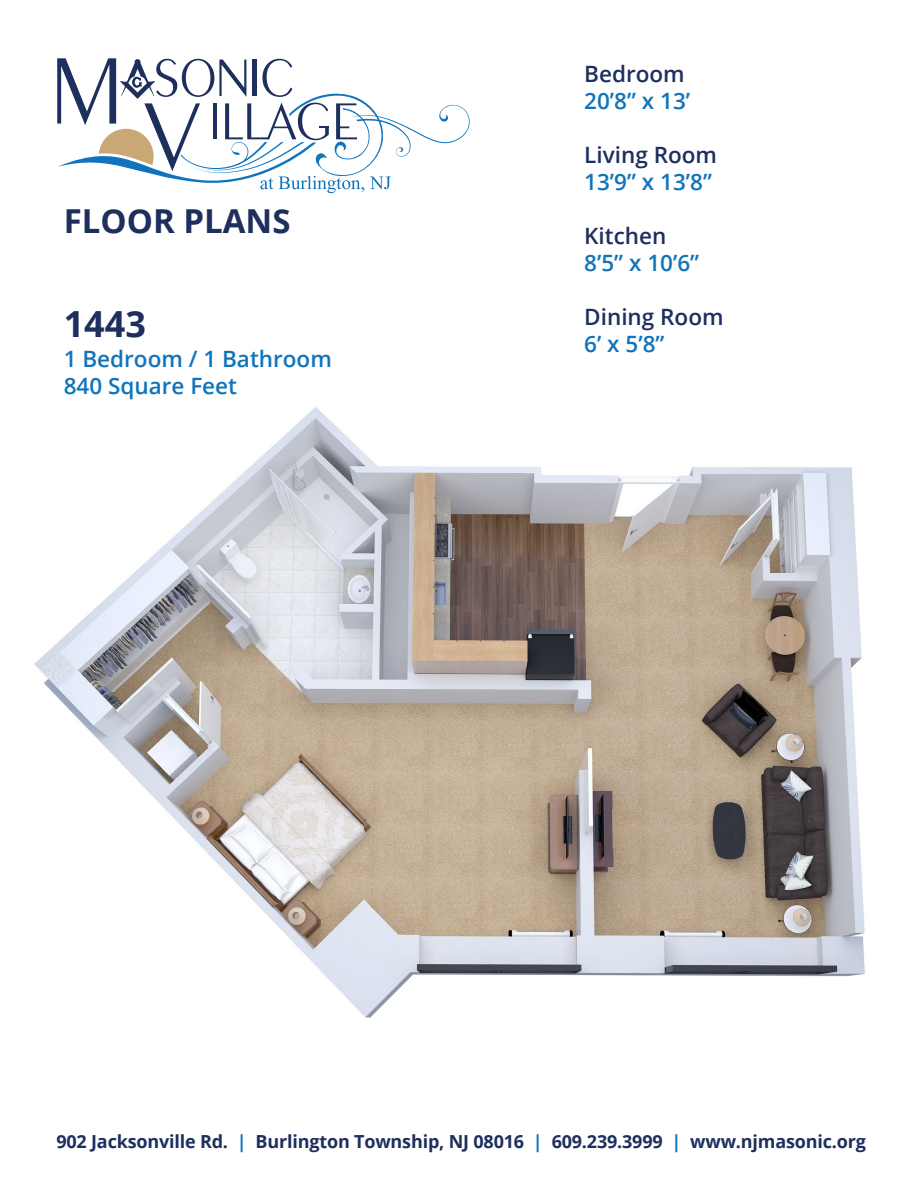
<style>
.page{position:relative;width:918px;height:1188px;background:#fff}
.page>*{position:absolute;margin:0;border:0;box-sizing:border-box;transform-origin:0 0}
.t1{font:700 36px "Open Sans";color:#1e2f5e}
.t2{font:700 33px "Open Sans";color:#1e2f5e}
.t3{font:600 22.5px "Open Sans";color:#1074bc}
.t4{font:600 22.5px "Open Sans";color:#1e2f5e}
.t5{font:700 18px "Open Sans";letter-spacing:-.01em;color:#1e2f5e}
.s1{color:#1074bc}
</style>
<div class="page">
<img style="left:34px;top:407px;width:831px;height:611px">
<svg style="left:57px;top:58px;width:413px;height:135px"></svg>
<p class="t2" style="left:64px;top:198px;width:228px">FLOOR PLANS</p>
<p class="t1" style="left:64px;top:299px;width:84px">1443</p>
<p class="t3" style="left:64px;top:344px;width:270px">1 Bedroom / 1 Bathroom</p>
<p class="t3" style="left:64px;top:371px;width:175px">840 Square Feet</p>
<p class="t4" style="left:584px;top:58px;width:102px">Bedroom</p>
<p class="t3" style="left:584px;top:85px;width:107px">20’8” x 13’</p>
<p class="t4" style="left:584px;top:139px;width:134px">Living Room</p>
<p class="t3" style="left:584px;top:166px;width:129px">13’9” x 13’8”</p>
<p class="t4" style="left:584px;top:220px;width:84px">Kitchen</p>
<p class="t3" style="left:584px;top:247px;width:116px">8’5” x 10’6”</p>
<p class="t4" style="left:584px;top:301px;width:141px">Dining Room</p>
<p class="t3" style="left:584px;top:328px;width:82px">6’ x 5’8”</p>
<p class="t5" style="left:56px;top:1128px;width:811px">902 Jacksonville Rd. <span class="s1">|</span> Burlington Township, NJ 08016 <span class="s1">|</span> 609.239.3999 <span class="s1">|</span> www.njmasonic.org</p>
</div>
